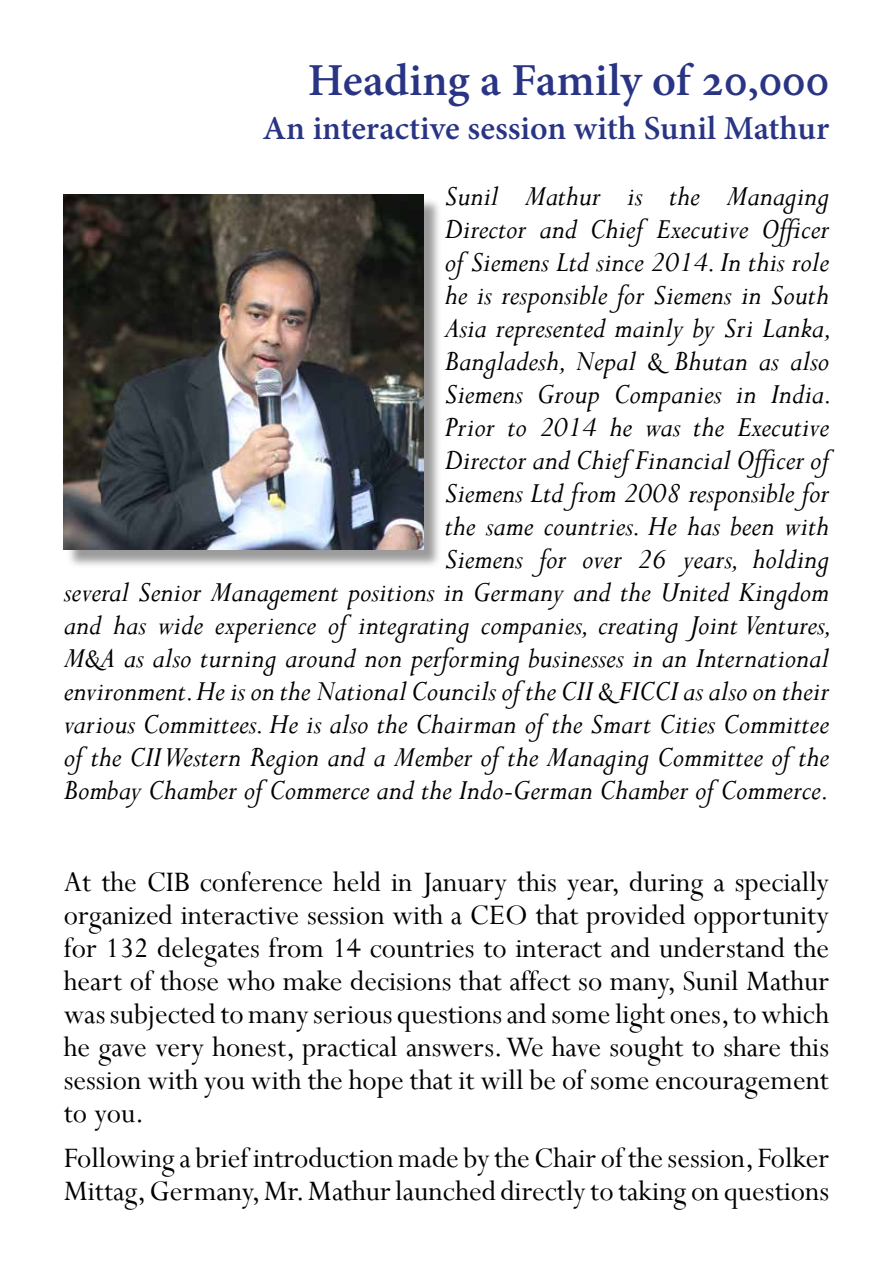
<style>
.page{position:relative;width:893px;height:1263px;background:#fff}
.page>*{position:absolute;margin:0;border:0;box-sizing:border-box;transform-origin:0 0}
.t1{font:700 45px "Adobe Hebrew";color:#293584}
.t2{font:700 33px "Adobe Hebrew";color:#293584}
.t3{font:italic 31.5px/33px "Perpetua";color:#000;text-align:right}
.t4{font:31.5px/33px "Perpetua";color:#000;text-align:justify}
</style>
<div class="page">
<div style="left:66px;top:197px;width:376px;height:371px;background:#000;opacity:.4"></div>
<img style="left:64px;top:195px;width:359px;height:355px">
<h1 class="t1" style="left:308px;top:54px;width:523px">Heading a Family of 20,000</h1>
<p class="t2" style="left:263px;top:109px;width:568px">An interactive session with Sunil Mathur</p>
<p class="t3" style="left:64px;top:178px;width:770px">Sunil Mathur is the Managing<br>Director and Chief Executive Officer<br>of Siemens Ltd since 2014. In this role<br>he is responsible for Siemens in South<br>Asia represented mainly by Sri Lanka,<br>Bangladesh, Nepal &amp; Bhutan as also<br>Siemens Group Companies in India.<br>Prior to 2014 he was the Executive<br>Director and Chief Financial Officer of<br>Siemens Ltd from 2008 responsible for<br>the same countries. He has been with<br>Siemens for over 26 years, holding<br>several Senior Management positions in Germany and the United Kingdom and has wide experience of integrating companies, creating Joint Ventures, M&amp;A as also turning around non performing businesses in an International environment. He is on the National Councils of the CII &amp; FICCI as also on their various Committees. He is also the Chairman of the Smart Cities Committee of the CII Western Region and a Member of the Managing Committee of the Bombay Chamber of Commerce and the Indo-German Chamber of Commerce.</p>
<p class="t4" style="left:64px;top:864px;width:767px">At the CIB conference held in January this year, during a specially organized interactive session with a CEO that provided opportunity for 132 delegates from 14 countries to interact and understand the heart of those who make decisions that affect so many, Sunil Mathur was subjected to many serious questions and some light ones, to which he gave very honest, practical answers. We have sought to share this session with you with the hope that it will be of some encouragement to you.</p>
<p class="t4" style="left:64px;top:1141px;width:767px">Following a brief introduction made by the Chair of the session, Folker<br>Mittag, Germany, Mr. Mathur launched directly to taking on questions</p>
</div>
